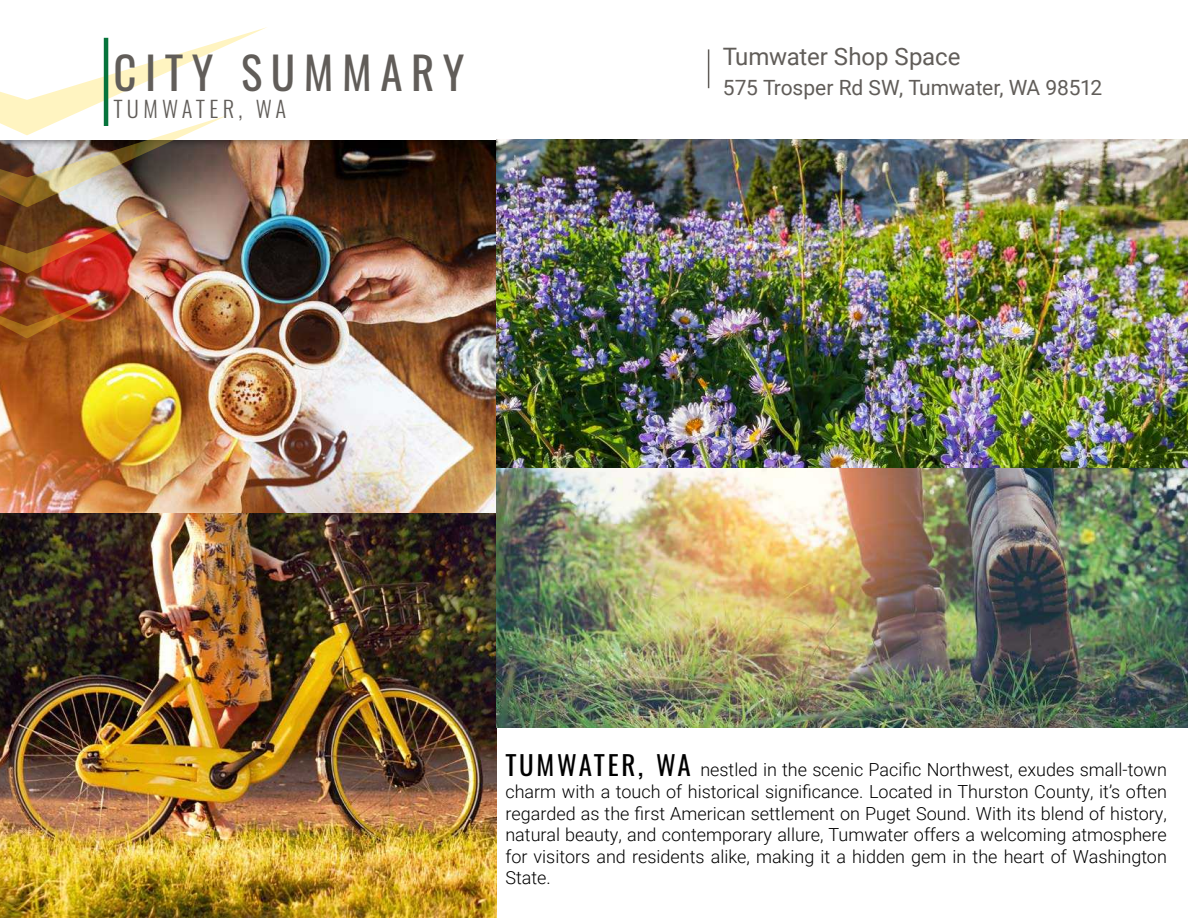
<style>
.page{position:relative;width:1188px;height:918px;background:#fff}
.page>*{position:absolute;margin:0;border:0;box-sizing:border-box;transform-origin:0 0}
.t1{font:45px "Oswald";letter-spacing:.19em;color:#615d59}
.t2{font:24px "Roboto";letter-spacing:-.005em;color:#615d59}
.t3{font:300 22.5px "Oswald";letter-spacing:.19em;color:#615d59}
.t4{font:21px "Roboto";letter-spacing:-.005em;color:#615d59}
.t5{font:300 18px/21.6px "Roboto";color:#000;text-align:justify}
.s1{font-family:"Oswald";font-weight:400;font-size:27px}
</style>
<div class="page">
<img style="left:0;top:513px;width:497px;height:405px">
<img style="left:0;top:149px;width:497px;height:364px">
<img style="left:0;top:27px;width:268px;height:247px">
<img style="left:0;top:295px;width:110px;height:44px">
<hr style="left:708px;top:49px;width:1px;height:39px;background:#615d59">
<hr style="left:104px;top:38px;width:4px;height:88px;background:#07743c">
<img style="left:497px;top:468px;width:691px;height:259px">
<img style="left:497px;top:139px;width:691px;height:329px">
<h1 class="t1" style="left:113px;top:33px;width:353px">CITY SUMMARY</h1>
<p class="t3" style="left:113px;top:89px;width:174px">TUMWATER, WA</p>
<h2 class="t2" style="left:723px;top:39px;width:239px">Tumwater Shop Space</h2>
<p class="t4" style="left:723px;top:73px;width:381px">575 Trosper Rd SW, Tumwater, WA 98512</p>
<p class="t5" style="left:505px;top:758px;width:663px"><span class="s1">TUMWATER, WA</span> nestled in the scenic Pacific Northwest, exudes small-town charm with a touch of historical significance. Located in Thurston County, it’s often regarded as the first American settlement on Puget Sound. With its blend of history, natural beauty, and contemporary allure, Tumwater offers a welcoming atmosphere for visitors and residents alike, making it a hidden gem in the heart of Washington State.</p>
</div>
